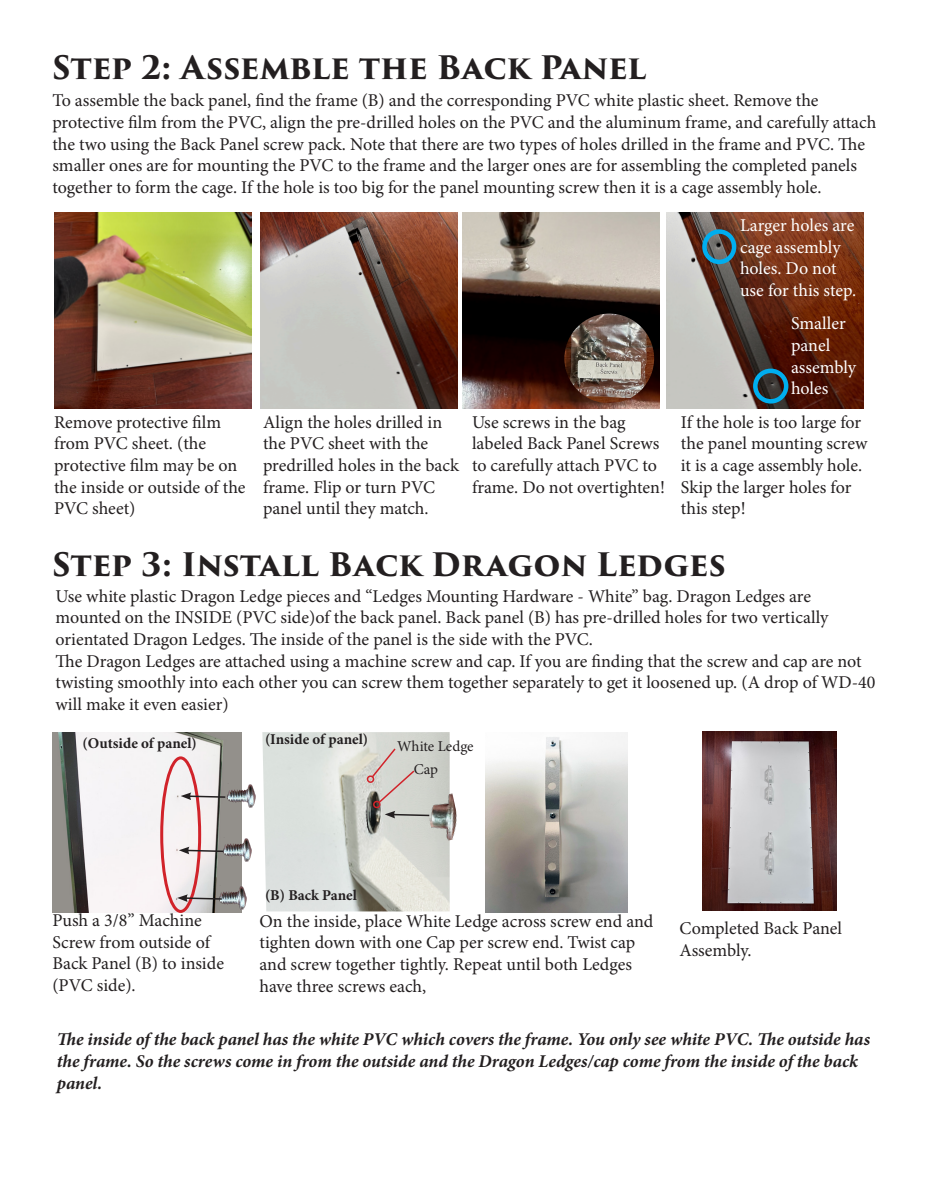
<style>
.page{position:relative;width:932px;height:1202px;background:#fff}
.page>*{position:absolute;margin:0;border:0;box-sizing:border-box;transform-origin:0 0}
.t1{font:700 31.5px "Trajan Pro 3";letter-spacing:-.005em;color:#231f20}
.t2{font:18px/21.6px "Minion Pro";letter-spacing:-.005em;color:#231f20}
.t3{font:italic 700 18px/21.6px "Minion Pro";letter-spacing:-.005em;color:#231f20}
.t4{font:18px/21.6px "Minion Pro";letter-spacing:-.005em;color:#fff}
.t5{font:700 15px "Minion Pro";color:#231f20}
.t6{font:15px "Minion Pro";letter-spacing:-.005em;color:#231f20}
</style>
<div class="page">
<img style="left:261px;top:212px;width:197px;height:197px">
<img style="left:462px;top:212px;width:197px;height:197px">
<img style="left:54px;top:212px;width:197px;height:197px">
<img style="left:564px;top:313px;width:90px;height:90px;border-radius:45px">
<img style="left:666px;top:212px;width:197px;height:197px">
<div style="left:702px;top:229px;width:34px;height:35px;border:4px solid #00aeef;border-radius:50%"></div>
<div style="left:753px;top:368px;width:35px;height:35px;border:4px solid #00aeef;border-radius:50%"></div>
<img style="left:262px;top:732px;width:187px;height:179px">
<img style="left:53px;top:732px;width:188px;height:180px">
<img style="left:486px;top:732px;width:141px;height:180px">
<img style="left:702px;top:731px;width:134px;height:179px">
<div style="left:160px;top:756px;width:41px;height:157px;border:3px solid #d1232a;border-radius:50%"></div>
<img style="left:228px;top:783px;width:27px;height:25px">
<img style="left:223px;top:837px;width:28px;height:25px">
<img style="left:219px;top:885px;width:28px;height:25px">
<svg style="left:181px;top:792px;width:46px;height:8px"></svg>
<svg style="left:179px;top:846px;width:46px;height:8px"></svg>
<svg style="left:177px;top:894px;width:46px;height:8px"></svg>
<img style="left:425px;top:793px;width:32px;height:50px">
<svg style="left:365px;top:747px;width:66px;height:71px;background:#c8c3bd"></svg>
<p class="t1" style="left:52px;top:44px;width:595px">Step 2: Assemble the Back Panel</p>
<p class="t2" style="left:52px;top:90px;width:825px">To assemble the back panel, find the frame (B) and the corresponding PVC white plastic sheet. Remove the protective film from the PVC, align the pre-drilled holes on the PVC and the aluminum frame, and carefully attach the two using the Back Panel screw pack. Note that there are two types of holes drilled in the frame and PVC. The smaller ones are for mounting the PVC to the frame and the larger ones are for assembling the completed panels together to form the cage. If the hole is too big for the panel mounting screw then it is a cage assembly hole.</p>
<p class="t4" style="left:740px;top:215px;width:118px">Larger holes are cage assembly holes. Do not use for this step.</p>
<p class="t4" style="left:791px;top:313px;width:56px">Smaller</p>
<p class="t4" style="left:791px;top:334px;width:41px">panel</p>
<p class="t4" style="left:791px;top:356px;width:67px">assembly holes</p>
<p class="t2" style="left:54px;top:411px;width:193px">Remove protective film from PVC sheet. (the protective film may be on the inside or outside of the<br>PVC sheet)</p>
<p class="t2" style="left:472px;top:411px;width:194px">Use screws in the bag labeled Back Panel Screws to carefully attach PVC to frame. Do not overtighten!</p>
<p class="t2" style="left:681px;top:411px;width:188px">If the hole is too large for the panel mounting screw it is a cage assembly hole.<br>Skip the larger holes for this step!</p>
<p class="t2" style="left:263px;top:411px;width:197px">Align the holes drilled in the PVC sheet with the predrilled holes in the back frame. Flip or turn PVC panel until they match.</p>
<p class="t1" style="left:52px;top:540px;width:674px">Step 3: Install Back Dragon Ledges</p>
<p class="t2" style="left:55px;top:585px;width:774px">Use white plastic Dragon Ledge pieces and “Ledges Mounting Hardware - White” bag. Dragon Ledges are mounted on the INSIDE (PVC side)of the back panel. Back panel (B) has pre-drilled holes for two vertically orientated Dragon Ledges. The inside of the panel is the side with the PVC.</p>
<p class="t2" style="left:55px;top:650px;width:821px">The Dragon Ledges are attached using a machine screw and cap. If you are finding that the screw and cap are not twisting smoothly into each other you can screw them together separately to get it loosened up. (A drop of WD-40 will make it even easier)</p>
<p class="t5" style="left:83px;top:733px;width:116px">(Outside of panel)</p>
<p class="t5" style="left:265px;top:728px;width:105px">(Inside of panel)</p>
<p class="t6" style="left:397px;top:736px;width:78px">White Ledge</p>
<p class="t6" style="left:414px;top:759px;width:26px">Cap</p>
<p class="t5" style="left:265px;top:884px;width:93px">(B) Back Panel</p>
<p class="t2" style="left:52px;top:909px;width:173px">Push a 3/8” Machine<br>Screw from outside of<br>Back Panel (B) to inside (PVC side).</p>
<p class="t2" style="left:259px;top:910px;width:395px">On the inside, place White Ledge across screw end and tighten down with one Cap per screw end. Twist cap and screw together tightly. Repeat until both Ledges have three screws each,</p>
<p class="t2" style="left:679px;top:917px;width:164px">Completed Back Panel<br>Assembly.</p>
<p class="t3" style="left:57px;top:1028px;width:814px">The inside of the back panel has the white PVC which covers the frame. You only see white PVC. The outside has the frame. So the screws come in from the outside and the Dragon Ledges/cap come from the inside of the back panel.</p>
</div>
